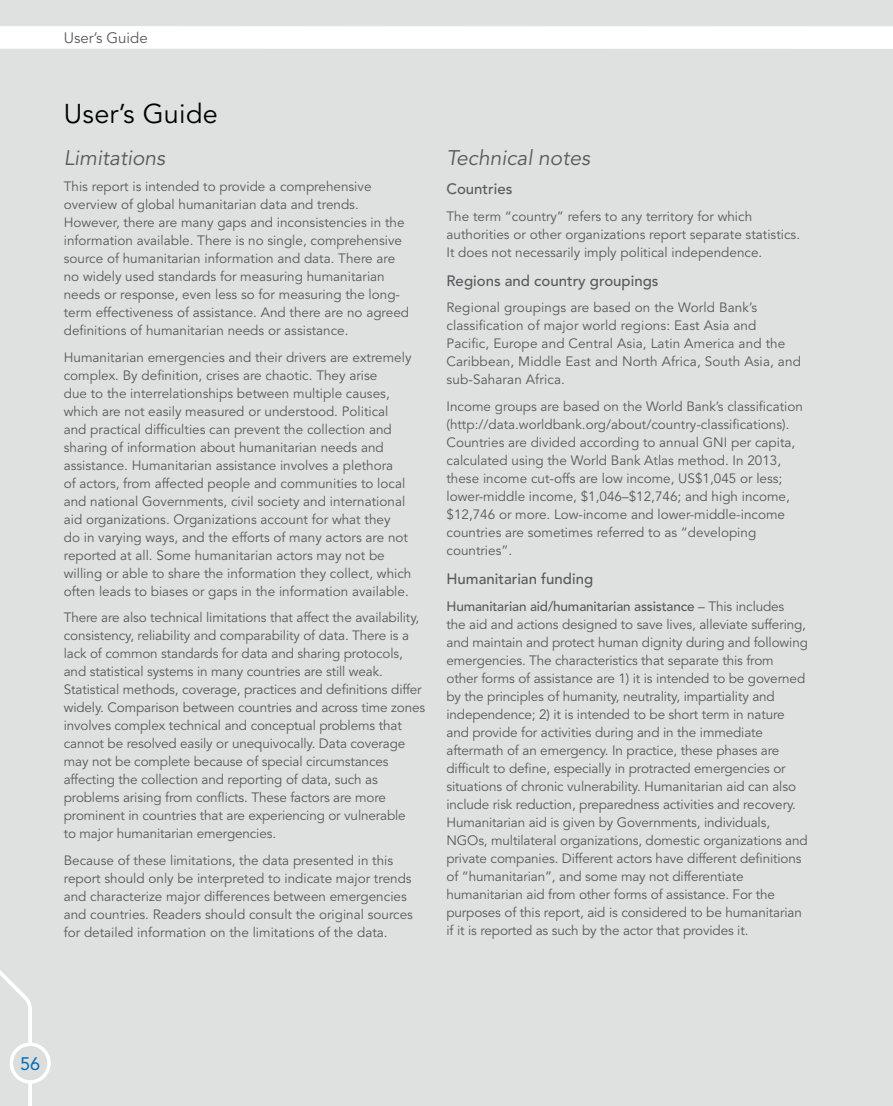
<style>
.page{position:relative;width:893px;height:1106px;background:#dee1e0}
.page>*{position:absolute;margin:0;border:0;box-sizing:border-box;transform-origin:0 0}
.t1{font:27px "Avenir LT Std";letter-spacing:.01em;color:#000}
.t2{font:italic 21px "Avenir LT Std";color:#58595b}
.t3{font:18px "Avenir LT Std";color:#036cb6}
.t4{font:500 15px "Avenir LT Std";color:#58595b}
.t5{font:15px "Avenir LT Std";color:#58595b}
.t6{font:13.5px/18px "Avenir LT Std";color:#58595b}
.s1{font-weight:500}
</style>
<div class="page">
<svg style="left:0;top:970px;width:32px;height:136px"></svg>
<div style="left:11px;top:1044px;width:38px;height:37px;background:#dbdedd;border-radius:50%"></div>
<div style="left:10px;top:1042px;width:41px;height:41px;border:3px solid #fff;border-radius:50%"></div>
<div style="left:0;top:26px;width:893px;height:23px;background:#fff"></div>
<p class="t5" style="left:64px;top:29px;width:85px">User’s Guide</p>
<h1 class="t1" style="left:64px;top:98px;width:156px">User’s Guide</h1>
<h2 class="t2" style="left:64px;top:145px;width:103px">Limitations</h2>
<p class="t6" style="left:64px;top:178px;width:347px">This report is intended to provide a comprehensive overview of global humanitarian data and trends.<br>However, there are many gaps and inconsistencies in the information available. There is no single, comprehensive source of humanitarian information and data. There are no widely used standards for measuring humanitarian needs or response, even less so for measuring the long&shy;term effectiveness of assistance. And there are no agreed definitions of humanitarian needs or assistance.</p>
<p class="t6" style="left:64px;top:348px;width:349px">Humanitarian emergencies and their drivers are extremely complex. By definition, crises are chaotic. They arise<br>due to the interrelationships between multiple causes, which are not easily measured or understood. Political and practical difficulties can prevent the collection and sharing of information about humanitarian needs and assistance. Humanitarian assistance involves a plethora<br>of actors, from affected people and communities to local and national Governments, civil society and international aid organizations. Organizations account for what they<br>do in varying ways, and the efforts of many actors are not reported at all. Some humanitarian actors may not be willing or able to share the information they collect, which often leads to biases or gaps in the information available.</p>
<p class="t6" style="left:64px;top:609px;width:363px">There are also technical limitations that affect the availability, consistency, reliability and comparability of data. There is a lack of common standards for data and sharing protocols, and statistical systems in many countries are still weak.<br>Statistical methods, coverage, practices and definitions differ widely. Comparison between countries and across time zones involves complex technical and conceptual problems that cannot be resolved easily or unequivocally. Data coverage may not be complete because of special circumstances affecting the collection and reporting of data, such as problems arising from conflicts. These factors are more prominent in countries that are experiencing or vulnerable<br>to major humanitarian emergencies.</p>
<p class="t6" style="left:64px;top:851px;width:351px">Because of these limitations, the data presented in this report should only be interpreted to indicate major trends and characterize major differences between emergencies and countries. Readers should consult the original sources for detailed information on the limitations of the data.</p>
<h2 class="t2" style="left:446px;top:145px;width:145px">Technical notes</h2>
<p class="t4" style="left:446px;top:180px;width:67px">Countries</p>
<p class="t6" style="left:446px;top:207px;width:355px">The term “country” refers to any territory for which authorities or other organizations report separate statistics.<br>It does not necessarily imply political independence.</p>
<p class="t4" style="left:446px;top:272px;width:214px">Regions and country groupings</p>
<p class="t6" style="left:446px;top:299px;width:356px">Regional groupings are based on the World Bank’s classification of major world regions: East Asia and Pacific, Europe and Central Asia, Latin America and the Caribbean, Middle East and North Africa, South Asia, and sub-Saharan Africa.</p>
<p class="t6" style="left:446px;top:397px;width:358px">Income groups are based on the World Bank’s classification (http://data.worldbank.org/about/country-classifications).<br>Countries are divided according to annual GNI per capita, calculated using the World Bank Atlas method. In 2013, these income cut-offs are low income, US$1,045 or less; lower-middle income, $1,046–$12,746; and high income, $12,746 or more. Low-income and lower-middle-income countries are sometimes referred to as “developing countries”.</p>
<p class="t4" style="left:446px;top:570px;width:148px">Humanitarian funding</p>
<p class="t6" style="left:446px;top:597px;width:363px"><span class="s1">Humanitarian aid/humanitarian assistance</span> – This includes<br>the aid and actions designed to save lives, alleviate suffering, and maintain and protect human dignity during and following emergencies. The characteristics that separate this from other forms of assistance are 1) it is intended to be governed by the principles of humanity, neutrality, impartiality and independence; 2) it is intended to be short term in nature and provide for activities during and in the immediate aftermath of an emergency. In practice, these phases are difficult to define, especially in protracted emergencies or situations of chronic vulnerability. Humanitarian aid can also include risk reduction, preparedness activities and recovery.<br>Humanitarian aid is given by Governments, individuals, NGOs, multilateral organizations, domestic organizations and private companies. Different actors have different definitions of “humanitarian”, and some may not differentiate humanitarian aid from other forms of assistance. For the purposes of this report, aid is considered to be humanitarian if it is reported as such by the actor that provides it.</p>
<h3 class="t3" style="left:20px;top:1052px;width:22px">56</h3>
</div>
